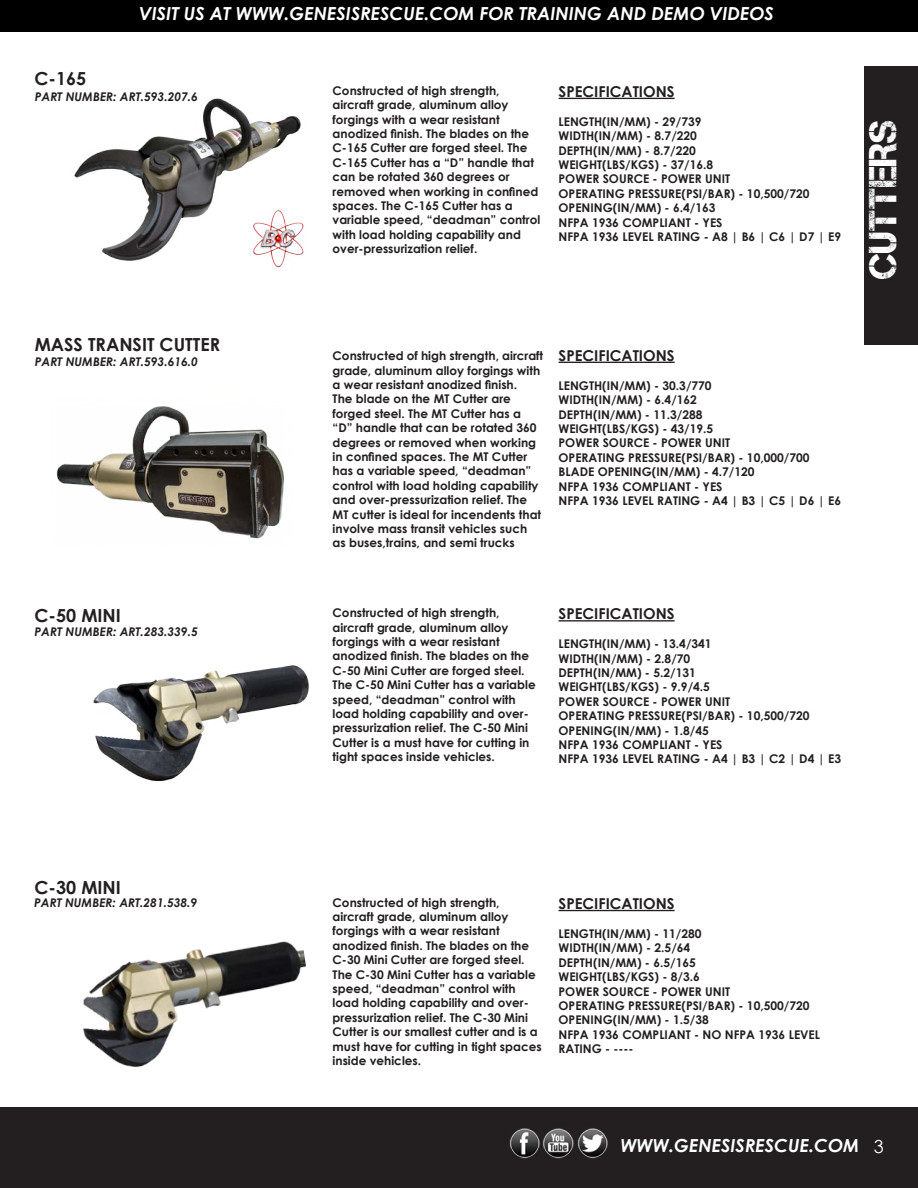
<style>
.page{position:relative;width:918px;height:1188px;background:#fff}
.page>*{position:absolute;margin:0;border:0;box-sizing:border-box;transform-origin:0 0}
.t1{font:39px "Captureit";color:#fff}
.t2{font:italic 700 18px "Century Gothic";color:#fff}
.t3{font:700 18px "Century Gothic";color:#231f20}
.t4{font:18px "Century Gothic";color:#fff}
.t5{font:700 15px "Century Gothic";color:#231f20}
.t6{font:700 12px/14.4px "Century Gothic";color:#231f20}
.t7{font:italic 700 12px "Century Gothic";color:#231f20}
</style>
<div class="page">
<div style="left:0;top:1107px;width:918px;height:81px;background:#231f20"></div>
<img style="left:509px;top:1128px;width:31px;height:31px">
<img style="left:543px;top:1128px;width:31px;height:31px">
<img style="left:577px;top:1128px;width:31px;height:31px">
<div style="left:864px;top:66px;width:54px;height:279px;background:#231f20"></div>
<img style="left:74px;top:98px;width:227px;height:163px">
<img style="left:56px;top:406px;width:228px;height:133px">
<img style="left:93px;top:665px;width:216px;height:116px">
<img style="left:83px;top:941px;width:223px;height:127px">
<div style="left:0;top:0;width:918px;height:31px;background:#000"></div>
<hr style="left:559px;top:98px;width:116px;height:1px;background:#231f20">
<hr style="left:559px;top:362px;width:116px;height:1px;background:#231f20">
<hr style="left:559px;top:620px;width:116px;height:2px;background:#231f20">
<hr style="left:559px;top:910px;width:116px;height:1px;background:#231f20">
<img style="left:248px;top:209px;width:56px;height:59px">
<p class="t2" style="left:139px;top:0;width:636px">VISIT US AT WWW.GENESISRESCUE.COM FOR TRAINING AND DEMO VIDEOS</p>
<p class="t3" style="left:35px;top:65px;width:53px">C-165</p>
<p class="t6" style="left:333px;top:83px;width:209px">Constructed of high strength, aircraft grade, aluminum alloy forgings with a wear resistant anodized finish. The blades on the<br>C-165 Cutter are forged steel. The<br>C-165 Cutter has a “D” handle that can be rotated 360 degrees or removed when working in confined spaces. The C-165 Cutter has a variable speed, “deadman” control with load holding capability and over-pressurization relief.</p>
<p class="t7" style="left:35px;top:87px;width:165px">PART NUMBER: ART.593.207.6</p>
<p class="t5" style="left:559px;top:80px;width:118px">SPECIFICATIONS</p>
<p class="t6" style="left:559px;top:114px;width:145px">LENGTH(IN/MM) - 29/739</p>
<p class="t6" style="left:559px;top:128px;width:140px">WIDTH(IN/MM) - 8.7/220</p>
<p class="t6" style="left:559px;top:143px;width:139px">DEPTH(IN/MM) - 8.7/220</p>
<p class="t6" style="left:559px;top:157px;width:156px">WEIGHT(LBS/KGS) - 37/16.8</p>
<p class="t6" style="left:559px;top:171px;width:173px">POWER SOURCE - POWER UNIT</p>
<p class="t6" style="left:559px;top:186px;width:253px">OPERATING PRESSURE(PSI/BAR) - 10,500/720</p>
<p class="t6" style="left:559px;top:200px;width:158px">OPENING(IN/MM) - 6.4/163</p>
<p class="t6" style="left:559px;top:215px;width:165px">NFPA 1936 COMPLIANT - YES</p>
<p class="t6" style="left:559px;top:229px;width:284px">NFPA 1936 LEVEL RATING - A8 | B6 | C6 | D7 | E9</p>
<p class="t3" style="left:35px;top:331px;width:187px">MASS TRANSIT CUTTER</p>
<p class="t7" style="left:35px;top:353px;width:165px">PART NUMBER: ART.593.616.0</p>
<p class="t3" style="left:35px;top:602px;width:88px">C-50 MINI</p>
<p class="t7" style="left:35px;top:622px;width:165px">PART NUMBER: ART.283.339.5</p>
<p class="t6" style="left:333px;top:348px;width:212px">Constructed of high strength, aircraft grade, aluminum alloy forgings with a wear resistant anodized finish.<br>The blade on the MT Cutter are forged steel. The MT Cutter has a “D” handle that can be rotated 360 degrees or removed when working in confined spaces. The MT Cutter has a variable speed, “deadman” control with load holding capability and over-pressurization relief. The MT cutter is ideal for incendents that involve mass transit vehicles such as buses,trains, and semi trucks</p>
<p class="t5" style="left:559px;top:344px;width:118px">SPECIFICATIONS</p>
<p class="t6" style="left:559px;top:378px;width:155px">LENGTH(IN/MM) - 30.3/770</p>
<p class="t6" style="left:559px;top:392px;width:140px">WIDTH(IN/MM) - 6.4/162</p>
<p class="t6" style="left:559px;top:406px;width:146px">DEPTH(IN/MM) - 11.3/288</p>
<p class="t6" style="left:559px;top:421px;width:156px">WEIGHT(LBS/KGS) - 43/19.5</p>
<p class="t6" style="left:559px;top:435px;width:173px">POWER SOURCE - POWER UNIT</p>
<p class="t6" style="left:559px;top:450px;width:253px">OPERATING PRESSURE(PSI/BAR) - 10,000/700</p>
<p class="t6" style="left:559px;top:464px;width:198px">BLADE OPENING(IN/MM) - 4.7/120</p>
<p class="t6" style="left:559px;top:478px;width:165px">NFPA 1936 COMPLIANT - YES</p>
<p class="t6" style="left:559px;top:493px;width:284px">NFPA 1936 LEVEL RATING - A4 | B3 | C5 | D6 | E6</p>
<p class="t6" style="left:333px;top:605px;width:205px">Constructed of high strength, aircraft grade, aluminum alloy forgings with a wear resistant anodized finish. The blades on the C-50 Mini Cutter are forged steel.<br>The C-50 Mini Cutter has a variable speed, “deadman” control with load holding capability and over&shy;pressurization relief. The C-50 Mini Cutter is a must have for cutting in tight spaces inside vehicles.</p>
<p class="t5" style="left:559px;top:603px;width:118px">SPECIFICATIONS</p>
<p class="t6" style="left:559px;top:636px;width:155px">LENGTH(IN/MM) - 13.4/341</p>
<p class="t6" style="left:559px;top:651px;width:133px">WIDTH(IN/MM) - 2.8/70</p>
<p class="t6" style="left:559px;top:665px;width:139px">DEPTH(IN/MM) - 5.2/131</p>
<p class="t6" style="left:559px;top:679px;width:153px">WEIGHT(LBS/KGS) - 9.9/4.5</p>
<p class="t6" style="left:559px;top:694px;width:173px">POWER SOURCE - POWER UNIT</p>
<p class="t6" style="left:559px;top:708px;width:253px">OPERATING PRESSURE(PSI/BAR) - 10,500/720</p>
<p class="t6" style="left:559px;top:723px;width:152px">OPENING(IN/MM) - 1.8/45</p>
<p class="t6" style="left:559px;top:737px;width:165px">NFPA 1936 COMPLIANT - YES</p>
<p class="t6" style="left:559px;top:751px;width:284px">NFPA 1936 LEVEL RATING - A4 | B3 | C2 | D4 | E3</p>
<p class="t1" style="left:861px;top:279px;width:160px;rotate:-90deg">CUTTERS</p>
<p class="t3" style="left:35px;top:874px;width:88px">C-30 MINI</p>
<p class="t6" style="left:333px;top:894px;width:211px">Constructed of high strength, aircraft grade, aluminum alloy forgings with a wear resistant anodized finish. The blades on the<br>C-30 Mini Cutter are forged steel.<br>The C-30 Mini Cutter has a variable speed, “deadman” control with load holding capability and over&shy;pressurization relief. The C-30 Mini<br>Cutter is our smallest cutter and is a must have for cutting in tight spaces inside vehicles.</p>
<p class="t7" style="left:34px;top:893px;width:165px">PART NUMBER: ART.281.538.9</p>
<p class="t5" style="left:559px;top:892px;width:118px">SPECIFICATIONS</p>
<p class="t6" style="left:559px;top:926px;width:145px">LENGTH(IN/MM) - 11/280</p>
<p class="t6" style="left:559px;top:940px;width:133px">WIDTH(IN/MM) - 2.5/64</p>
<p class="t6" style="left:559px;top:955px;width:139px">DEPTH(IN/MM) - 6.5/165</p>
<p class="t6" style="left:559px;top:969px;width:143px">WEIGHT(LBS/KGS) - 8/3.6</p>
<p class="t6" style="left:559px;top:983px;width:173px">POWER SOURCE - POWER UNIT</p>
<p class="t6" style="left:559px;top:998px;width:253px">OPERATING PRESSURE(PSI/BAR) - 10,500/720</p>
<p class="t6" style="left:559px;top:1012px;width:152px">OPENING(IN/MM) - 1.5/38</p>
<p class="t6" style="left:559px;top:1027px;width:263px">NFPA 1936 COMPLIANT - NO NFPA 1936 LEVEL<br>RATING - ----</p>
<p class="t2" style="left:620px;top:1132px;width:241px">WWW.GENESISRESCUE.COM</p>
<p class="t4" style="left:874px;top:1134px;width:11px">3</p>
</div>
